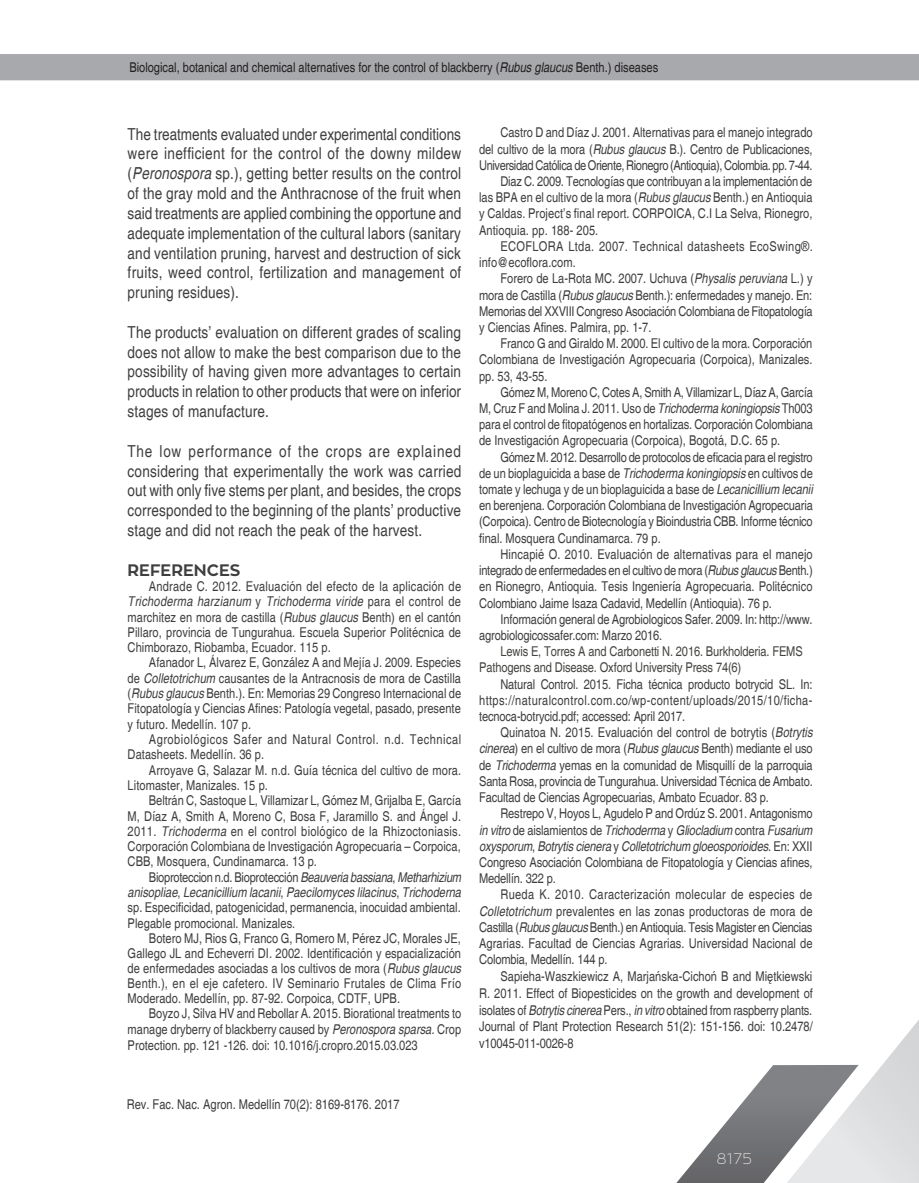
<style>
.page{position:relative;width:919px;height:1183px;background:#fff}
.page>*{position:absolute;margin:0;border:0;box-sizing:border-box;transform-origin:0 0}
.t1{font:condensed 16.5px/19.8px "Helvetica";letter-spacing:.01em;color:#3e3e3f;text-align:justify}
.t2{font:700 16.5px "Zona Pro";color:#3e3e3f}
.t3{font:100 15px "Zona Pro";color:#fff}
.t4{font:condensed 13.5px/15.3px "Helvetica";color:#3e3e3f;text-align:justify}
.t5{font:condensed 13.5px "Helvetica";letter-spacing:-.02em;color:#3e3e3f}
.t6{font:condensed 13.5px/16.2px "Helvetica";letter-spacing:-.01em;color:#444441}
.t7{font:condensed 13.5px "Helvetica";color:#231f20}
.t8{font:condensed 13.5px/15.3px "Helvetica";letter-spacing:.035em;color:#3e3e3f}
.t9{font:condensed 13.5px "Helvetica";letter-spacing:-.03em;color:#3e3e3f}
.t10{font:condensed 13.5px "Helvetica";letter-spacing:.025em;color:#3e3e3f}
.s1{font-style:italic}
</style>
<div class="page">
<svg style="left:677px;top:1021px;width:241px;height:161px"></svg>
<div style="left:0;top:54px;width:918px;height:26px;background:#a8a9ad"></div>
<p class="t7" style="left:129px;top:59px;width:530px">Biological, botanical and chemical alternatives for the control of blackberry (<span class="s1">Rubus glaucus</span> Benth.) diseases</p>
<p class="t1" style="left:128px;top:124px;width:335px">The treatments evaluated under experimental conditions were inefficient for the control of the downy mildew (<span class="s1">Peronospora</span> sp.), getting better results on the control of the gray mold and the Anthracnose of the fruit when said treatments are applied combining the opportune and adequate implementation of the cultural labors (sanitary and ventilation pruning, harvest and destruction of sick fruits, weed control, fertilization and management of pruning residues).</p>
<p class="t1" style="left:128px;top:322px;width:335px">The products’ evaluation on different grades of scaling does not allow to make the best comparison due to the possibility of having given more advantages to certain products in relation to other products that were on inferior stages of manufacture.</p>
<p class="t1" style="left:128px;top:441px;width:335px">The low performance of the crops are explained considering that experimentally the work was carried out with only five stems per plant, and besides, the crops corresponded to the beginning of the plants’ productive stage and did not reach the peak of the harvest.</p>
<p class="t2" style="left:128px;top:559px;width:114px">REFERENCES</p>
<p class="t4" style="left:128px;top:578px;width:335px;text-indent:21px">Andrade C. 2012. Evaluación del efecto de la aplicación de <span class="s1">Trichoderma harzianum</span> y <span class="s1">Trichoderma viride</span> para el control de marchitez en mora de castilla (<span class="s1">Rubus glaucus</span> Benth) en el cantón Pillaro, provincia de Tungurahua. Escuela Superior Politécnica de Chimborazo, Riobamba, Ecuador. 115 p.</p>
<p class="t4" style="left:128px;top:655px;width:335px;text-indent:21px">Afanador L, Álvarez E, González A and Mejía J. 2009. Especies de <span class="s1">Colletotrichum</span> causantes de la Antracnosis de mora de Castilla (<span class="s1">Rubus glaucus</span> Benth.). En: Memorias 29 Congreso Internacional de Fitopatología y Ciencias Afines: Patología vegetal, pasado, presente y futuro. Medellín. 107 p.</p>
<p class="t8" style="left:128px;top:731px;width:335px;text-indent:21px">Agrobiológicos Safer and Natural Control. n.d. Technical<br>Datasheets. Medellín. 36 p.</p>
<p class="t4" style="left:128px;top:762px;width:335px;text-indent:21px">Arroyave G, Salazar M. n.d. Guía técnica del cultivo de mora.<br>Litomaster, Manizales. 15 p.</p>
<p class="t4" style="left:128px;top:792px;width:335px;text-indent:21px">Beltrán C, Sastoque L, Villamizar L, Gómez M, Grijalba E, García M, Díaz A, Smith A, Moreno C, Bosa F, Jaramillo S. and Ángel J.<br>2011. <span class="s1">Trichoderma</span> en el control biológico de la Rhizoctoniasis.<br>Corporación Colombiana de Investigación Agropecuaria – Corpoica, CBB, Mosquera, Cundinamarca. 13 p.</p>
<p class="t4" style="left:128px;top:869px;width:335px;text-indent:21px">Bioproteccion n.d. Bioprotección <span class="s1">Beauveria bassiana</span>, <span class="s1">Metharhizium anisopliae</span>, <span class="s1">Lecanicillium lacanii</span>, <span class="s1">Paecilomyces lilacinus</span>, <span class="s1">Trichoderna </span>sp. Especificidad, patogenicidad, permanencia, inocuidad ambiental.<br>Plegable promocional. Manizales.</p>
<p class="t4" style="left:128px;top:930px;width:335px;text-indent:21px">Botero MJ, Rios G, Franco G, Romero M, Pérez JC, Morales JE, Gallego JL and Echeverri DI. 2002. Identificación y espacialización de enfermedades asociadas a los cultivos de mora (<span class="s1">Rubus glaucus </span>Benth.), en el eje cafetero. IV Seminario Frutales de Clima Frío Moderado. Medellín, pp. 87-92. Corpoica, CDTF, UPB.</p>
<p class="t4" style="left:128px;top:1005px;width:335px;line-height:15.8px;text-indent:21px">Boyzo J, Silva HV and Rebollar A. 2015. Biorational treatments to manage dryberry of blackberry caused by <span class="s1">Peronospora sparsa.</span> Crop Protection. pp. 121 -126. doi: 10.1016/j.cropro.2015.03.023</p>
<p class="t4" style="left:500px;top:125px;width:314px">Castro D and Díaz J. 2001. Alternativas para el manejo integrado</p>
<p class="t4" style="left:479px;top:141px;width:335px">del cultivo de la mora (<span class="s1">Rubus glaucus</span> B.). Centro de Publicaciones,</p>
<p class="t9" style="left:479px;top:157px;width:335px">Universidad Católica de Oriente, Rionegro (Antioquia), Colombia. pp. 7-44.</p>
<p class="t4" style="left:500px;top:174px;width:313px">Diaz C. 2009. Tecnologías que contribuyan a la implementación de</p>
<p class="t4" style="left:479px;top:190px;width:335px">las BPA en el cultivo de la mora (<span class="s1">Rubus glaucus</span> Benth.) en Antioquia</p>
<p class="t4" style="left:479px;top:206px;width:335px">y Caldas. Project’s final report. CORPOICA, C.I La Selva, Rionegro,</p>
<p class="t4" style="left:479px;top:222px;width:121px">Antioquia. pp. 188- 205.</p>
<p class="t10" style="left:500px;top:238px;width:314px">ECOFLORA Ltda. 2007. Technical datasheets EcoSwing®.</p>
<p class="t4" style="left:479px;top:255px;width:98px">info@ecoflora.com.</p>
<p class="t4" style="left:500px;top:271px;width:314px">Forero de La-Rota MC. 2007. Uchuva (<span class="s1">Physalis peruviana</span> L.) y</p>
<p class="t4" style="left:479px;top:287px;width:335px">mora de Castilla (<span class="s1">Rubus glaucus</span> Benth.): enfermedades y manejo. En:</p>
<p class="t5" style="left:479px;top:303px;width:335px">Memorias del XXVIII Congreso Asociación Colombiana de Fitopatología</p>
<p class="t4" style="left:479px;top:319px;width:174px">y Ciencias Afines. Palmira, pp. 1-7.</p>
<p class="t4" style="left:500px;top:336px;width:313px">Franco G and Giraldo M. 2000. El cultivo de la mora. Corporación</p>
<p class="t4" style="left:479px;top:352px;width:335px">Colombiana de Investigación Agropecuaria (Corpoica), Manizales.</p>
<p class="t4" style="left:479px;top:368px;width:70px">pp. 53, 43-55.</p>
<p class="t5" style="left:500px;top:384px;width:314px">Gómez M, Moreno C, Cotes A, Smith A, Villamizar L, Díaz A, García</p>
<p class="t4" style="left:479px;top:400px;width:335px">M, Cruz F and Molina J. 2011. Uso de <span class="s1">Trichoderma koningiopsis</span> Th003</p>
<p class="t4" style="left:479px;top:417px;width:335px">para el control de fitopatógenos en hortalizas. Corporación Colombiana</p>
<p class="t4" style="left:479px;top:433px;width:302px">de Investigación Agropecuaria (Corpoica), Bogotá, D.C. 65 p.</p>
<p class="t5" style="left:500px;top:449px;width:314px">Gómez M. 2012. Desarrollo de protocolos de eficacia para el registro</p>
<p class="t4" style="left:479px;top:465px;width:335px">de un bioplaguicida a base de <span class="s1">Trichoderma koningiopsis</span> en cultivos de</p>
<p class="t4" style="left:479px;top:481px;width:335px">tomate y lechuga y de un bioplaguicida a base de <span class="s1">Lecanicillium lecanii</span></p>
<p class="t4" style="left:479px;top:498px;width:335px">en berenjena. Corporación Colombiana de Investigación Agropecuaria</p>
<p class="t4" style="left:479px;top:514px;width:335px">(Corpoica). Centro de Biotecnología y Bioindustria CBB. Informe técnico</p>
<p class="t4" style="left:479px;top:530px;width:183px">final. Mosquera Cundinamarca. 79 p.</p>
<p class="t4" style="left:500px;top:546px;width:314px">Hincapié O. 2010. Evaluación de alternativas para el manejo</p>
<p class="t5" style="left:479px;top:562px;width:335px">integrado de enfermedades en el cultivo de mora (<span class="s1">Rubus glaucus</span> Benth.)</p>
<p class="t4" style="left:479px;top:579px;width:335px">en Rionegro, Antioquia. Tesis Ingeniería Agropecuaria. Politécnico</p>
<p class="t4" style="left:479px;top:595px;width:294px">Colombiano Jaime Isaza Cadavid, Medellín (Antioquia). 76 p.</p>
<p class="t4" style="left:500px;top:611px;width:314px">Información general de Agrobiologicos Safer. 2009. In: http://www.</p>
<p class="t4" style="left:479px;top:627px;width:184px">agrobiologicossafer.com: Marzo 2016.</p>
<p class="t6" style="left:479px;top:643px;width:325px;text-indent:21px">Lewis E, Torres A and Carbonetti N. 2016. Burkholderia. FEMS<br>Pathogens and Disease. Oxford University Press 74(6)</p>
<p class="t4" style="left:479px;top:675px;width:335px;line-height:16.2px;text-indent:21px">Natural Control. 2015. Ficha técnica producto botrycid SL. In: https://naturalcontrol.com.co/wp-content/uploads/2015/10/ficha&shy;tecnoca-botrycid.pdf; accessed: April 2017.</p>
<p class="t4" style="left:479px;top:724px;width:335px;line-height:16.2px;text-indent:21px">Quinatoa N. 2015. Evaluación del control de botrytis (<span class="s1">Botrytis cinerea</span>) en el cultivo de mora (<span class="s1">Rubus glaucus</span> Benth) mediante el uso de <span class="s1">Trichoderma</span> yemas en la comunidad de Misquillí de la parroquia Santa Rosa, provincia de Tungurahua. Universidad Técnica de Ambato.<br>Facultad de Ciencias Agropecuarias, Ambato Ecuador. 83 p.</p>
<p class="t4" style="left:479px;top:805px;width:335px;line-height:16.2px;text-indent:21px">Restrepo V, Hoyos L, Agudelo P and Ordúz S. 2001. Antagonismo <span class="s1">in vitro</span> de aislamientos de <span class="s1">Trichoderma</span> y <span class="s1">Gliocladium</span> contra <span class="s1">Fusarium oxysporum</span>, <span class="s1">Botrytis cienera</span> y <span class="s1">Colletotrichum gloeosporioides</span>. En: XXII Congreso Asociación Colombiana de Fitopatología y Ciencias afines, Medellín. 322 p.</p>
<p class="t4" style="left:479px;top:886px;width:335px;line-height:16.2px;text-indent:21px">Rueda K. 2010. Caracterización molecular de especies de <span class="s1">Colletotrichum</span> prevalentes en las zonas productoras de mora de Castilla (<span class="s1">Rubus glaucus</span> Benth.) en Antioquia. Tesis Magister en Ciencias Agrarias. Facultad de Ciencias Agrarias. Universidad Nacional de Colombia, Medellín. 144 p.</p>
<p class="t4" style="left:479px;top:967px;width:335px;line-height:16.8px;text-indent:21px">Sapieha-Waszkiewicz A, Marjańska-Cichoń B and Miętkiewski R. 2011. Effect of Biopesticides on the growth and development of isolates of <span class="s1">Botrytis cinerea</span> Pers., <span class="s1">in vitro</span> obtained from raspberry plants.<br>Journal of Plant Protection Research 51(2): 151-156. doi: 10.2478/ v10045-011-0026-8</p>
<p class="t4" style="left:127px;top:1096px;width:274px">Rev. Fac. Nac. Agron. Medellín 70(2): 8169-8176. 2017</p>
<p class="t3" style="left:716px;top:1148px;width:36px">8175</p>
</div>
